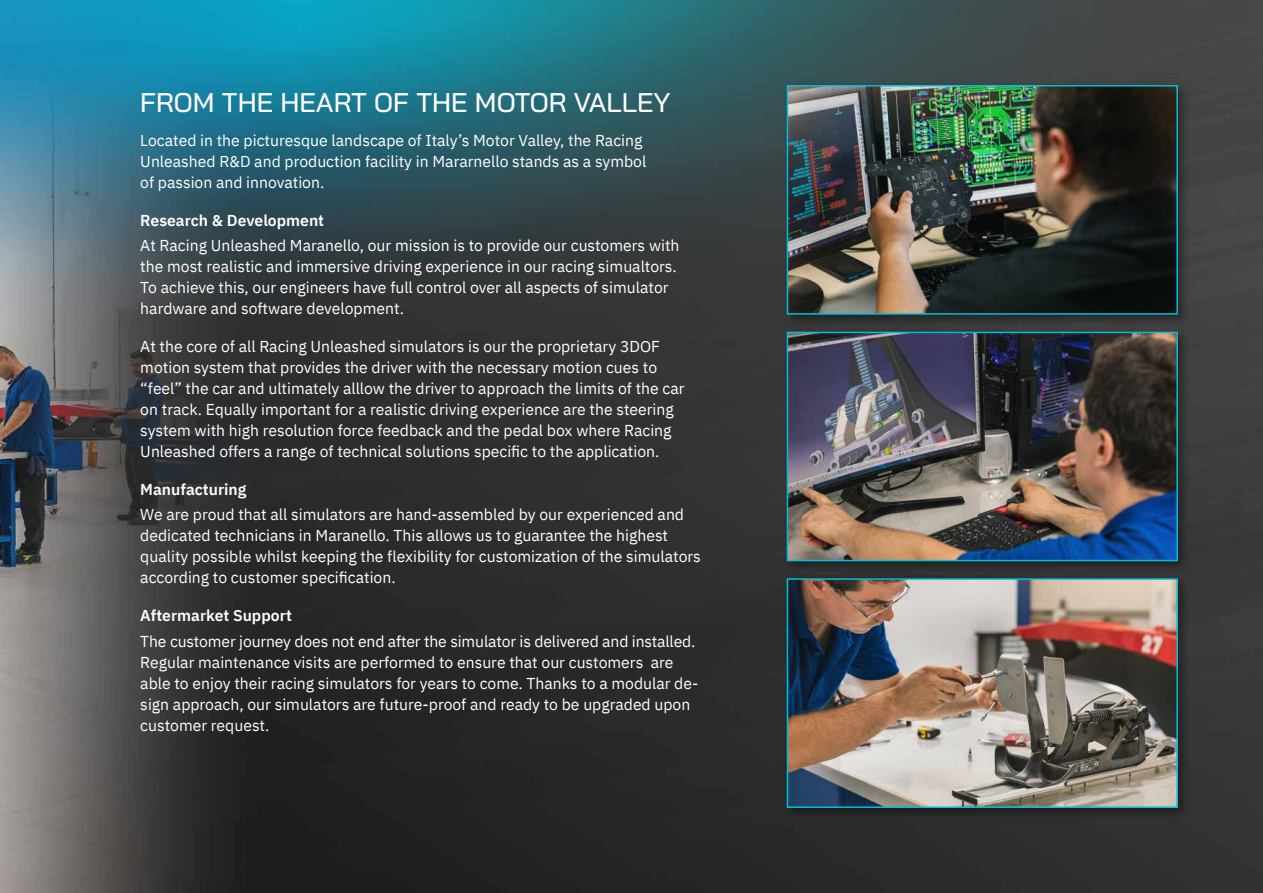
<style>
.page{position:relative;width:1263px;height:893px;background:#fff}
.page>*{position:absolute;margin:0;border:0;box-sizing:border-box;transform-origin:0 0}
.t1{font:500 27px "Bai Jamjuree";color:#fff}
.t2{font:15.75px/21px "IBM Plex Sans";color:#fff}
.t3{font:600 15.75px "IBM Plex Sans";color:#fff}
</style>
<div class="page">
<img style="left:0;top:0;width:1263px;height:893px">
<div style="left:783px;top:574px;width:407px;height:247px;background:#000;opacity:.4"></div>
<img style="left:790px;top:581px;width:385px;height:224px">
<div style="left:787px;top:578px;width:391px;height:230px;border:2px solid #03bed7"></div>
<div style="left:783px;top:81px;width:407px;height:246px;background:#000;opacity:.4"></div>
<img style="left:790px;top:88px;width:385px;height:224px">
<div style="left:787px;top:85px;width:391px;height:230px;border:2px solid #03bed7"></div>
<div style="left:783px;top:328px;width:407px;height:246px;background:#000;opacity:.4"></div>
<img style="left:790px;top:335px;width:385px;height:223px">
<div style="left:787px;top:332px;width:391px;height:229px;border:2px solid #03bed7"></div>
<h1 class="t1" style="left:140px;top:87px;width:532px">FROM THE HEART OF THE MOTOR VALLEY</h1>
<p class="t2" style="left:140px;top:128px;width:507px">Located in the picturesque landscape of Italy’s Motor Valley, the Racing<br>Unleashed R&amp;D and production facility in Mararnello stands as a symbol of passion and innovation.</p>
<p class="t3" style="left:140px;top:208px;width:185px">Research &amp; Development</p>
<p class="t2" style="left:140px;top:234px;width:541px">At Racing Unleashed Maranello, our mission is to provide our customers with the most realistic and immersive driving experience in our racing simualtors.<br>To achieve this, our engineers have full control over all aspects of simulator hardware and software development.</p>
<p class="t2" style="left:140px;top:335px;width:546px">At the core of all Racing Unleashed simulators is our the proprietary 3DOF motion system that provides the driver with the necessary motion cues to “feel” the car and ultimately alllow the driver to approach the limits of the car on track. Equally important for a realistic driving experience are the steering system with high resolution force feedback and the pedal box where Racing Unleashed offers a range of technical solutions specific to the application.</p>
<p class="t3" style="left:140px;top:477px;width:108px">Manufacturing</p>
<p class="t2" style="left:140px;top:503px;width:562px">We are proud that all simulators are hand-assembled by our experienced and dedicated technicians in Maranello. This allows us to guarantee the highest quality possible whilst keeping the flexibility for customization of the simulators according to customer specification.</p>
<p class="t3" style="left:140px;top:603px;width:153px">Aftermarket Support</p>
<p class="t2" style="left:140px;top:629px;width:560px">The customer journey does not end after the simulator is delivered and installed.<br>Regular maintenance visits are performed to ensure that our customers are able to enjoy their racing simulators for years to come. Thanks to a modular de&shy;sign approach, our simulators are future-proof and ready to be upgraded upon customer request.</p>
</div>
